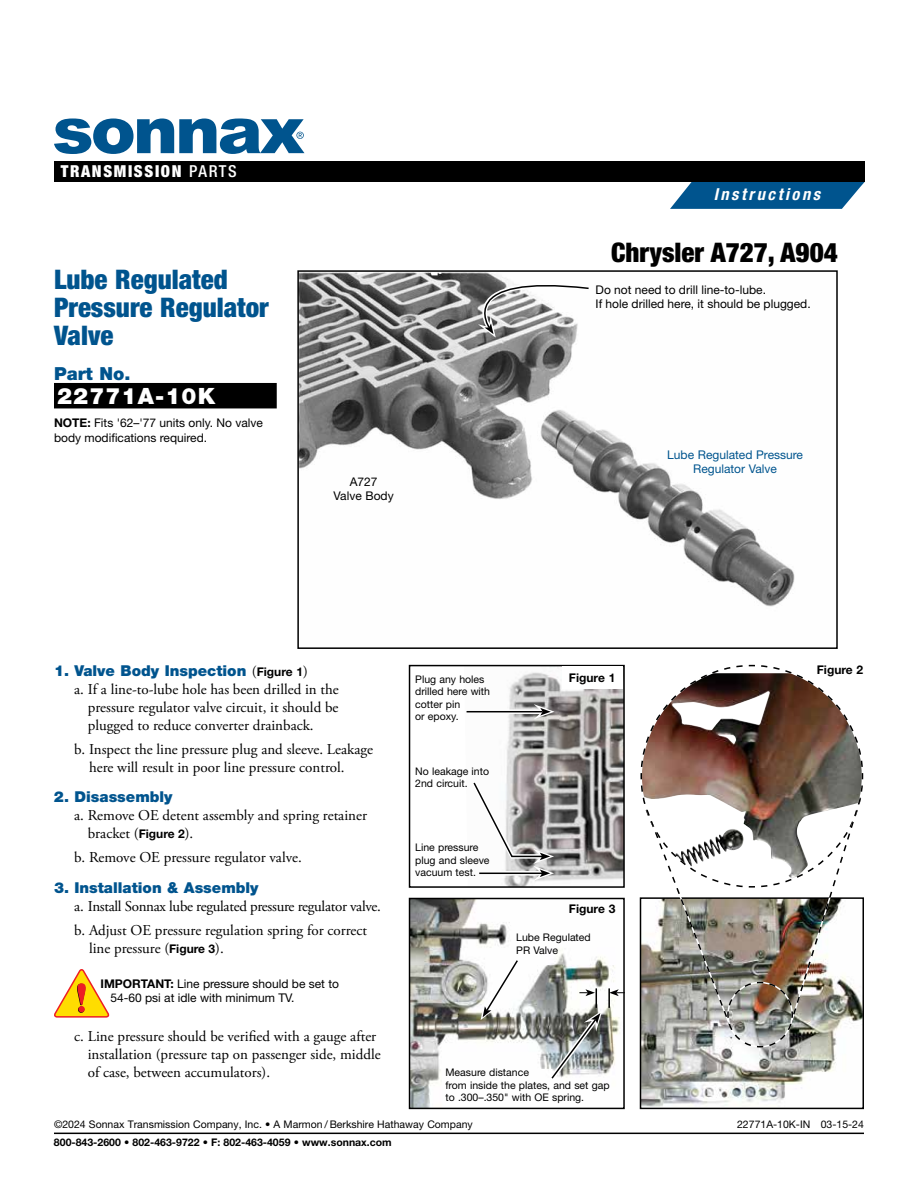
<style>
.page{position:relative;width:918px;height:1188px;background:#fff}
.page>*{position:absolute;margin:0;border:0;box-sizing:border-box;transform-origin:0 0}
.t1{font:900 condensed 27px/27.8px "Helvetica Neue LT Std";color:#00548e}
.t2{font:900 condensed 27px "Helvetica Neue LT Std";color:#000}
.t3{font:900 22.5px "Helvetica Neue LT Std";letter-spacing:.05em;color:#fff}
.t4{font:900 18px "Helvetica Neue LT Std";color:#00548e}
.t5{font:900 condensed 16.5px "Helvetica Neue LT Std";letter-spacing:.1em;color:#fff}
.t6{font:italic 700 condensed 16.5px "Helvetica Neue LT Std";letter-spacing:.155em;color:#fff}
.t7{font:15px/18px "Adobe Garamond Pro";color:#000}
.t8{font:15px/24px "Adobe Garamond Pro";letter-spacing:-.02em;color:#000}
.t9{font:900 15px "Helvetica Neue LT Std";color:#00548e}
.t10{font:12px/14.4px "Helvetica Neue LT Std";color:#000}
.t11{font:12px/14.4px "Helvetica Neue LT Std";color:#00548e;text-align:center}
.t12{font:700 12px "Helvetica Neue LT Std";color:#000}
.t13{font:10.5px/12.6px "Helvetica Neue LT Std";color:#000}
.t14{font:700 10.5px "Helvetica Neue LT Std";color:#000}
.s1{font-weight:500}
.s2{font-weight:700}
.s3{font-family:"Adobe Garamond Pro";font-weight:400;color:#000}
.s4{font-weight:700;font-size:12px;color:#000}
.s5{font-family:"Helvetica Neue LT Std";font-weight:700;font-size:12px}
</style>
<div class="page">
<img style="left:300px;top:273px;width:495px;height:334px">
<div style="left:297px;top:270px;width:541px;height:379px;border:2px solid #000"></div>
<div style="left:54px;top:383px;width:223px;height:25px;background:#000"></div>
<svg style="left:54px;top:969px;width:55px;height:49px"></svg>
<svg style="left:454px;top:273px;width:140px;height:65px"></svg>
<img style="left:466px;top:672px;width:156px;height:213px">
<div style="left:409px;top:665px;width:216px;height:223px;border:2px solid #000"></div>
<div style="left:562px;top:666px;width:60px;height:22px;background:#fff"></div>
<svg style="left:480px;top:709px;width:54px;height:5px"></svg>
<hr style="left:467px;top:711px;width:76px;height:1px;background:#000">
<svg style="left:534px;top:704px;width:21px;height:15px"></svg>
<svg style="left:468px;top:777px;width:86px;height:104px"></svg>
<svg style="left:640px;top:664px;width:224px;height:117px"></svg>
<img style="left:643px;top:1048px;width:193px;height:58px">
<div style="left:640px;top:897px;width:224px;height:212px;border:2px solid #000"></div>
<img style="left:640px;top:781px;width:224px;height:267px">
<img style="left:412px;top:901px;width:208px;height:205px">
<div style="left:409px;top:898px;width:216px;height:211px;border:2px solid #000"></div>
<hr style="left:608px;top:988px;width:2px;height:20px;background:#000">
<svg style="left:609px;top:989px;width:16px;height:7px"></svg>
<svg style="left:546px;top:988px;width:56px;height:96px"></svg>
<svg style="left:481px;top:954px;width:43px;height:66px"></svg>
<hr style="left:54px;top:1133px;width:810px;height:1px;background:#000">
<svg style="left:670px;top:182px;width:195px;height:27px;background:#1e689b"></svg>
<div style="left:54px;top:161px;width:811px;height:21px;background:#000"></div>
<svg style="left:54px;top:119px;width:250px;height:35px"></svg>
<p class="t5" style="left:61px;top:161px;width:178px">TRANSMISSION <span class="s1">PARTS</span></p>
<h1 class="t1" style="left:54px;top:265px;width:216px">Lube Regulated<br>Pressure Regulator<br>Valve</h1>
<p class="t4" style="left:54px;top:363px;width:78px">Part No.</p>
<h2 class="t3" style="left:57px;top:382px;width:160px">22771A-10K</h2>
<p class="t10" style="left:54px;top:416px;width:210px"><span class="s2">NOTE:</span> Fits '62–'77 units only. No valve body modifications required.</p>
<p class="t10" style="left:334px;top:474px;width:62px;text-align:center">A727<br>Valve Body</p>
<p class="t6" style="left:714px;top:185px;width:108px">Instructions</p>
<h1 class="t2" style="left:611px;top:236px;width:228px">Chrysler A727, A904</h1>
<p class="t10" style="left:596px;top:282px;width:217px">Do not need to drill line-to-lube.<br>If hole drilled here, it should be plugged.</p>
<p class="t11" style="left:667px;top:447px;width:137px">Lube Regulated Pressure<br>Regulator Valve</p>
<p class="t9" style="left:54px;top:661px;width:255px">1. Valve Body Inspection <span class="s3">(</span><span class="s4">Figure 1</span><span class="s3">)</span></p>
<p class="t7" style="left:88px;top:680px;width:253px;text-align:justify;text-indent:-14px">a. If a line-to-lube hole has been drilled in the pressure regulator valve circuit, it should be plugged to reduce converter drainback.</p>
<p class="t7" style="left:89px;top:740px;width:286px;text-indent:-15px">b. Inspect the line pressure plug and sleeve. Leakage here will result in poor line pressure control.</p>
<p class="t9" style="left:54px;top:788px;width:120px">2. Disassembly</p>
<p class="t7" style="left:88px;top:807px;width:281px;text-indent:-14px">a. Remove OE detent assembly and spring retainer bracket (<span class="s5">Figure 2</span>).</p>
<p class="t7" style="left:74px;top:849px;width:229px">b. Remove OE pressure regulator valve.</p>
<p class="t9" style="left:54px;top:879px;width:206px">3. Installation &amp; Assembly</p>
<p class="t8" style="left:74px;top:895px;width:308px">a. Install Sonnax lube regulated pressure regulator valve. b. Adjust OE pressure regulation spring for correct</p>
<p class="t7" style="left:89px;top:940px;width:136px">line pressure (<span class="s5">Figure 3</span>).</p>
<p class="t10" style="left:111px;top:976px;width:230px;text-indent:-10px"><span class="s2">IMPORTANT:</span> Line pressure should be set to<br>54-60 psi at idle with minimum TV.</p>
<p class="t7" style="left:88px;top:1027px;width:294px;text-indent:-14px">c. Line pressure should be verified with a gauge after installation (pressure tap on passenger side, middle of case, between accumulators).</p>
<p class="t13" style="left:415px;top:672px;width:76px">Plug any holes drilled here with cotter pin<br>or epoxy.</p>
<p class="t13" style="left:415px;top:764px;width:75px">No leakage into<br>2nd circuit.</p>
<p class="t13" style="left:415px;top:841px;width:76px">Line pressure plug and sleeve vacuum test.</p>
<p class="t12" style="left:569px;top:670px;width:48px">Figure 1</p>
<p class="t12" style="left:569px;top:901px;width:48px">Figure 3</p>
<p class="t13" style="left:516px;top:931px;width:76px">Lube Regulated<br>PR Valve</p>
<p class="t13" style="left:446px;top:1066px;width:166px">Measure distance<br>from inside the plates, and set gap to .300–.350" with OE spring.</p>
<p class="t12" style="left:817px;top:662px;width:48px">Figure 2</p>
<p class="t13" style="left:54px;top:1118px;width:420px">©2024 Sonnax Transmission Company, Inc. • A Marmon / Berkshire Hathaway Company</p>
<p class="t13" style="left:737px;top:1118px;width:128px">22771A-10K-IN 03-15-24</p>
<p class="t14" style="left:54px;top:1136px;width:339px">800-843-2600 • 802-463-9722 • F: 802-463-4059 • www.sonnax.com</p>
</div>
